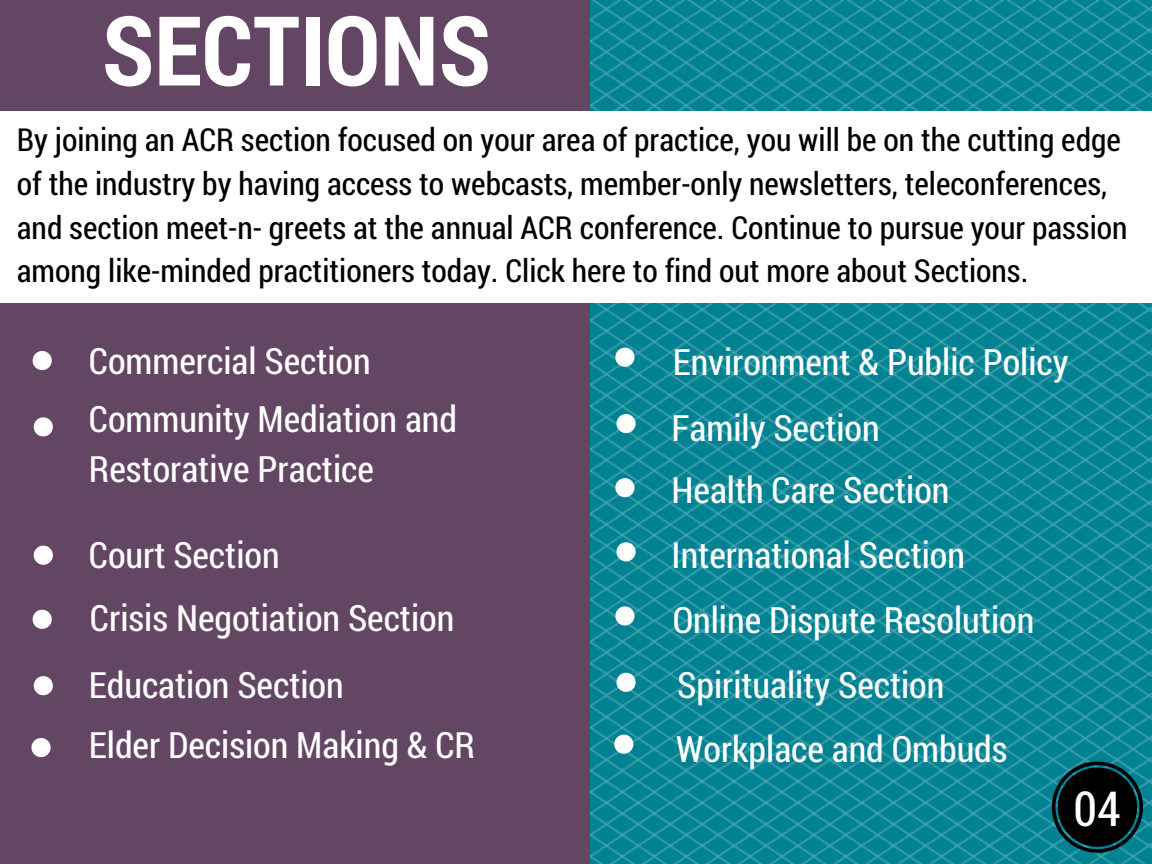
<style>
.page{position:relative;width:1152px;height:864px;background:#fff}
.page>*{position:absolute;margin:0;border:0;box-sizing:border-box;transform-origin:0 0}
.t1{font:700 96.6px "Roboto Condensed";color:#fff}
.t2{font:48.3px "Roboto Condensed";color:#fff}
.t3{font:36.3px/64.2px "Roboto Condensed";color:#fff}
.t4{font:31.65px/43.8px "Roboto Condensed";color:#000}
</style>
<div class="page">
<img style="left:589px;top:0;width:563px;height:864px">
<div style="left:0;top:0;width:589px;height:864px;background:#634663"></div>
<svg style="left:1052px;top:762px;width:91px;height:91px;background:#085e69"></svg>
<div style="left:1058px;top:768px;width:79px;height:79px;background:#000;border-radius:50%"></div>
<svg style="left:33px;top:351px;width:19px;height:19px"></svg>
<svg style="left:34px;top:417px;width:19px;height:19px"></svg>
<svg style="left:34px;top:546px;width:19px;height:19px"></svg>
<svg style="left:33px;top:610px;width:19px;height:19px"></svg>
<svg style="left:34px;top:676px;width:19px;height:19px"></svg>
<svg style="left:31px;top:738px;width:20px;height:19px"></svg>
<svg style="left:615px;top:348px;width:19px;height:19px"></svg>
<svg style="left:616px;top:414px;width:20px;height:19px"></svg>
<svg style="left:615px;top:478px;width:19px;height:19px"></svg>
<svg style="left:616px;top:542px;width:20px;height:19px"></svg>
<svg style="left:615px;top:606px;width:19px;height:20px"></svg>
<svg style="left:616px;top:673px;width:20px;height:19px"></svg>
<svg style="left:614px;top:735px;width:19px;height:19px"></svg>
<div style="left:0;top:111px;width:1152px;height:192px;background:#fff"></div>
<h1 class="t1" style="left:102px;top:-16px;width:390px">SECTIONS</h1>
<p class="t4" style="left:17px;top:117px;width:1112px">By joining an ACR section focused on your area of practice, you will be on the cutting edge of the industry by having access to webcasts, member-only newsletters, teleconferences, and section meet-n- greets at the annual ACR conference. Continue to pursue your passion among like-minded practitioners today. Click here to find out more about Sections.</p>
<p class="t3" style="left:89px;top:330px;width:370px;line-height:58.8px">Commercial Section<br>Community Mediation and</p>
<p class="t3" style="left:89px;top:436px;width:287px">Restorative Practice</p>
<p class="t3" style="left:89px;top:522px;width:192px">Court Section</p>
<p class="t3" style="left:89px;top:584px;width:367px;line-height:66.3px">Crisis Negotiation Section<br>Education Section</p>
<p class="t3" style="left:89px;top:712px;width:388px">Elder Decision Making &amp; CR</p>
<p class="t3" style="left:673px;top:328px;width:397px">Environment &amp; Public Policy</p>
<p class="t3" style="left:672px;top:396px;width:279px;line-height:61.8px">Family Section<br>Health Care Section</p>
<p class="t3" style="left:672px;top:522px;width:295px">International Section</p>
<p class="t3" style="left:673px;top:587px;width:363px">Online Dispute Resolution<br>Spirituality Section<br>Workplace and Ombuds</p>
<h2 class="t2" style="left:1073px;top:775px;width:49px">04</h2>
</div>
